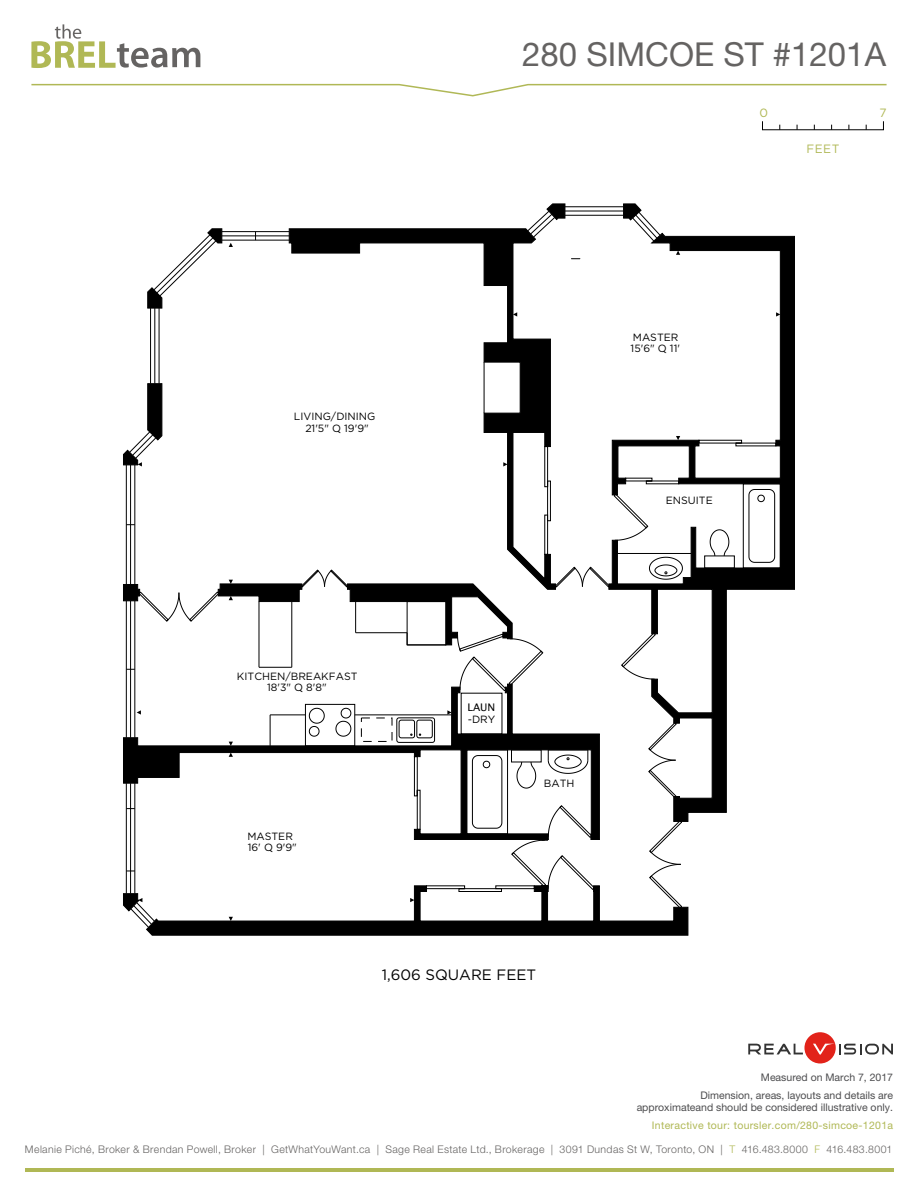
<style>
.page{position:relative;width:918px;height:1188px;background:#fff}
.page>*{position:absolute;margin:0;border:0;box-sizing:border-box;transform-origin:0 0}
.t1{font:33px "Helvetica Neue LT Std";color:#656362}
.t2{font:15px "Gotham";color:#000}
.t3{font:12px "Gotham";color:#b0b855}
.t4{font:300 10.5px "Helvetica Neue LT Std";letter-spacing:.035em;color:#656362}
.t5{font:10.5px/17.5px "Helvetica Neue LT Std";color:#4d4d4f;text-align:right}
.t6{font:10.5px/11.6px "Gotham";color:#000}
.t7{font:10.5px "Helvetica Neue LT Std";letter-spacing:.03em;color:#b0b855}
.t8{font:10.5px "Lucida Grande";color:#000}
.s1{color:#b0b855}
</style>
<div class="page">
<svg style="left:31px;top:24px;width:169px;height:44px"></svg>
<svg style="left:31px;top:83px;width:856px;height:14px"></svg>
<hr style="left:25px;top:1168px;width:868px;height:3px;background:#b0b855">
<svg style="left:748px;top:1032px;width:145px;height:31px"></svg>
<svg style="left:125px;top:692px;width:388px;height:15px"></svg>
<svg style="left:608px;top:232px;width:187px;height:581px"></svg>
<svg style="left:288px;top:228px;width:268px;height:362px"></svg>
<hr style="left:617px;top:553px;width:74px;height:1px;background:#000">
<hr style="left:484px;top:362px;width:1px;height:51px;background:#000">
<div style="left:305px;top:704px;width:50px;height:42px;border:1px solid #000"></div>
<hr style="left:130px;top:601px;width:1px;height:137px;background:#000">
<hr style="left:134px;top:601px;width:1px;height:137px;background:#000">
<hr style="left:126px;top:601px;width:1px;height:137px;background:#000">
<hr style="left:130px;top:465px;width:1px;height:119px;background:#000">
<hr style="left:134px;top:465px;width:1px;height:119px;background:#000">
<hr style="left:126px;top:465px;width:1px;height:119px;background:#000">
<hr style="left:222px;top:235px;width:67px;height:1px;background:#000">
<hr style="left:222px;top:231px;width:67px;height:1px;background:#000">
<hr style="left:222px;top:240px;width:67px;height:1px;background:#000">
<svg style="left:147px;top:228px;width:76px;height:81px"></svg>
<hr style="left:154px;top:308px;width:1px;height:76px;background:#000">
<hr style="left:159px;top:308px;width:1px;height:76px;background:#000">
<hr style="left:150px;top:308px;width:1px;height:76px;background:#000">
<div style="left:547px;top:481px;width:4px;height:40px;border:1px solid #000"></div>
<div style="left:544px;top:446px;width:4px;height:41px;border:1px solid #000"></div>
<div style="left:544px;top:515px;width:4px;height:40px;border:1px solid #000"></div>
<svg style="left:527px;top:203px;width:39px;height:35px"></svg>
<hr style="left:565px;top:211px;width:59px;height:1px;background:#000">
<hr style="left:565px;top:206px;width:59px;height:1px;background:#000">
<hr style="left:565px;top:215px;width:59px;height:1px;background:#000">
<svg style="left:623px;top:203px;width:38px;height:39px"></svg>
<div style="left:743px;top:483px;width:38px;height:85px;border:1px solid #000"></div>
<svg style="left:748px;top:489px;width:28px;height:74px"></svg>
<svg style="left:621px;top:632px;width:36px;height:48px"></svg>
<div style="left:704px;top:556px;width:31px;height:12px;border:1px solid #000"></div>
<svg style="left:709px;top:529px;width:21px;height:28px"></svg>
<svg style="left:554px;top:493px;width:129px;height:95px"></svg>
<svg style="left:123px;top:707px;width:566px;height:229px"></svg>
<svg style="left:503px;top:462px;width:5px;height:4px"></svg>
<svg style="left:229px;top:243px;width:4px;height:4px"></svg>
<svg style="left:123px;top:383px;width:40px;height:83px"></svg>
<svg style="left:123px;top:569px;width:421px;height:123px"></svg>
<svg style="left:776px;top:312px;width:4px;height:5px"></svg>
<svg style="left:676px;top:251px;width:4px;height:4px"></svg>
<svg style="left:513px;top:312px;width:4px;height:5px"></svg>
<svg style="left:676px;top:436px;width:4px;height:4px"></svg>
<h1 class="t1" style="left:522px;top:35px;width:365px">280 SIMCOE ST #1201A</h1>
<p class="t3" style="left:759px;top:106px;width:10px">0</p>
<p class="t3" style="left:879px;top:106px;width:9px">7</p>
<p class="t6" style="left:294px;top:411px;width:83px;text-align:center">LIVING/DINING<br>21'5" × 19'9"</p>
<p class="t6" style="left:631px;top:331px;width:51px">MASTER<br>15'6" × 11'</p>
<p class="t6" style="left:666px;top:495px;width:48px">ENSUITE</p>
<p class="t6" style="left:237px;top:670px;width:122px;text-align:center">KITCHEN/BREAKFAST<br>18'3" × 8'8"</p>
<p class="t6" style="left:247px;top:830px;width:51px">MASTER<br>16' × 9'9"</p>
<p class="t8" style="left:467px;top:702px;width:29px">LAUN</p>
<p class="t6" style="left:468px;top:713px;width:29px">-DRY</p>
<p class="t6" style="left:544px;top:778px;width:32px">BATH</p>
<h2 class="t2" style="left:382px;top:966px;width:156px">1,606 SQUARE FEET</h2>
<p class="t3" style="left:806px;top:141px;width:35px">FEET</p>
<p class="t5" style="left:700px;top:1068px;width:194px">Measured on March 7, 2017<br>Dimension, areas, layouts and details are</p>
<p class="t5" style="left:637px;top:1098px;width:258px">approximateand should be considered illustrative only.</p>
<p class="t7" style="left:652px;top:1119px;width:243px">Interactive tour: toursler.com/280-simcoe-1201a</p>
<p class="t4" style="left:25px;top:1143px;width:869px">Melanie Piché, Broker &amp; Brendan Powell, Broker | GetWhatYouWant.ca | Sage Real Estate Ltd., Brokerage | 3091 Dundas St W, Toronto, ON | <span class="s1">T</span> 416.483.8000 <span class="s1">F</span> 416.483.8001</p>
</div>
